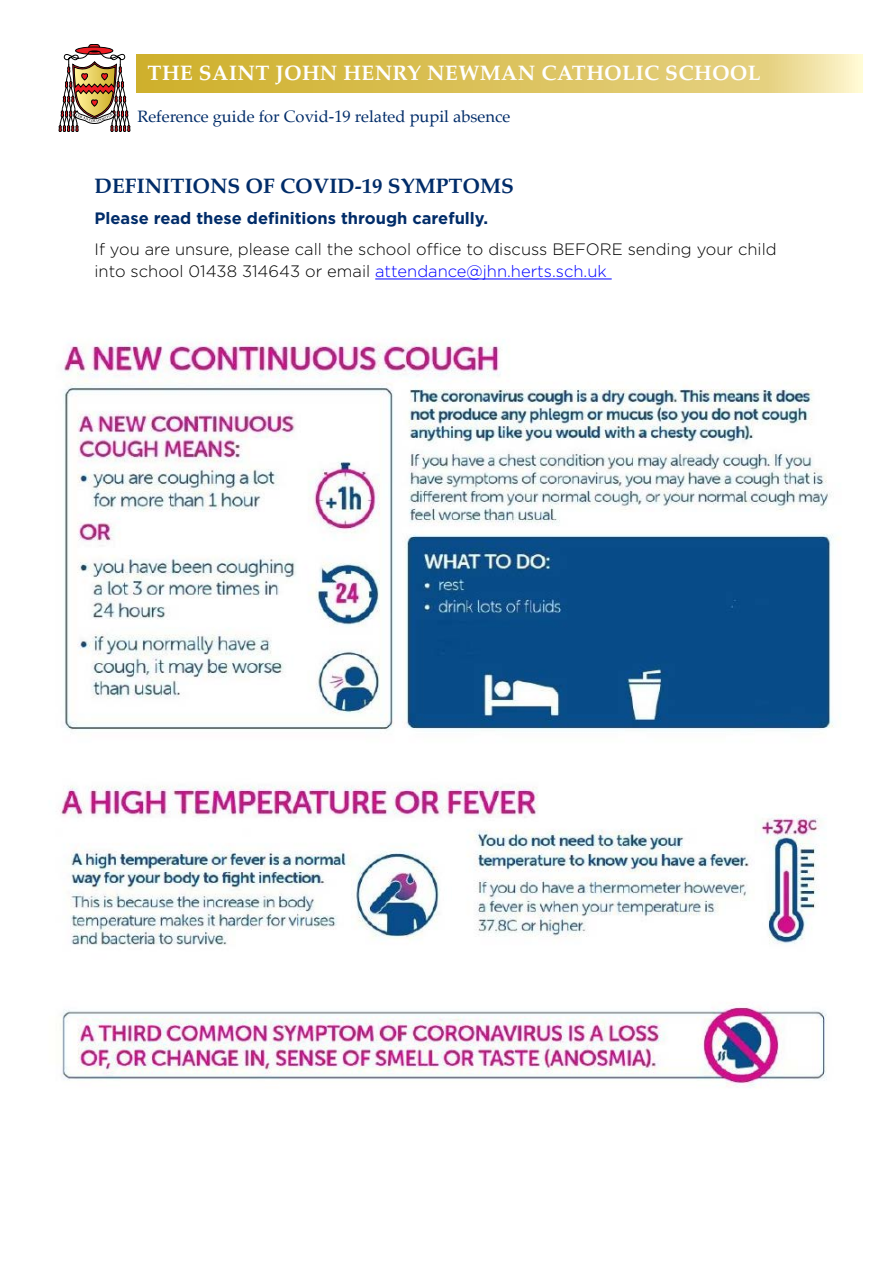
<style>
.page{position:relative;width:893px;height:1263px;background:#fff}
.page>*{position:absolute;margin:0;border:0;box-sizing:border-box;transform-origin:0 0}
.t1{font:700 21px "Palatino";letter-spacing:.02em;color:#fff}
.t2{font:700 21px "Palatino";color:#002c69}
.t3{font:300 16.5px/22.5px "Gotham";color:#000}
.t4{font:16.5px "Palatino";color:#002c69}
.t5{font:700 16.5px "Gotham";color:#002c69}
.s1{color:#00f}
</style>
<div class="page">
<svg style="left:139px;top:57px;width:721px;height:33px;background:#dcc460"></svg>
<svg style="left:59px;top:44px;width:71px;height:88px"></svg>
<hr style="left:375px;top:279px;width:237px;height:1px;background:#00f">
<img style="left:59px;top:340px;width:782px;height:748px">
<p class="t1" style="left:148px;top:55px;width:614px">THE SAINT JOHN HENRY NEWMAN CATHOLIC SCHOOL</p>
<p class="t4" style="left:137px;top:102px;width:374px">Reference guide for Covid-19 related pupil absence</p>
<p class="t2" style="left:94px;top:168px;width:421px">DEFINITIONS OF COVID-19 SYMPTOMS</p>
<p class="t5" style="left:94px;top:207px;width:395px">Please read these definitions through carefully.</p>
<p class="t3" style="left:94px;top:237px;width:684px">If you are unsure, please call the school office to discuss BEFORE sending your child into school 01438 314643 or email <span class="s1">attendance@jhn.herts.sch.uk</span></p>
</div>
